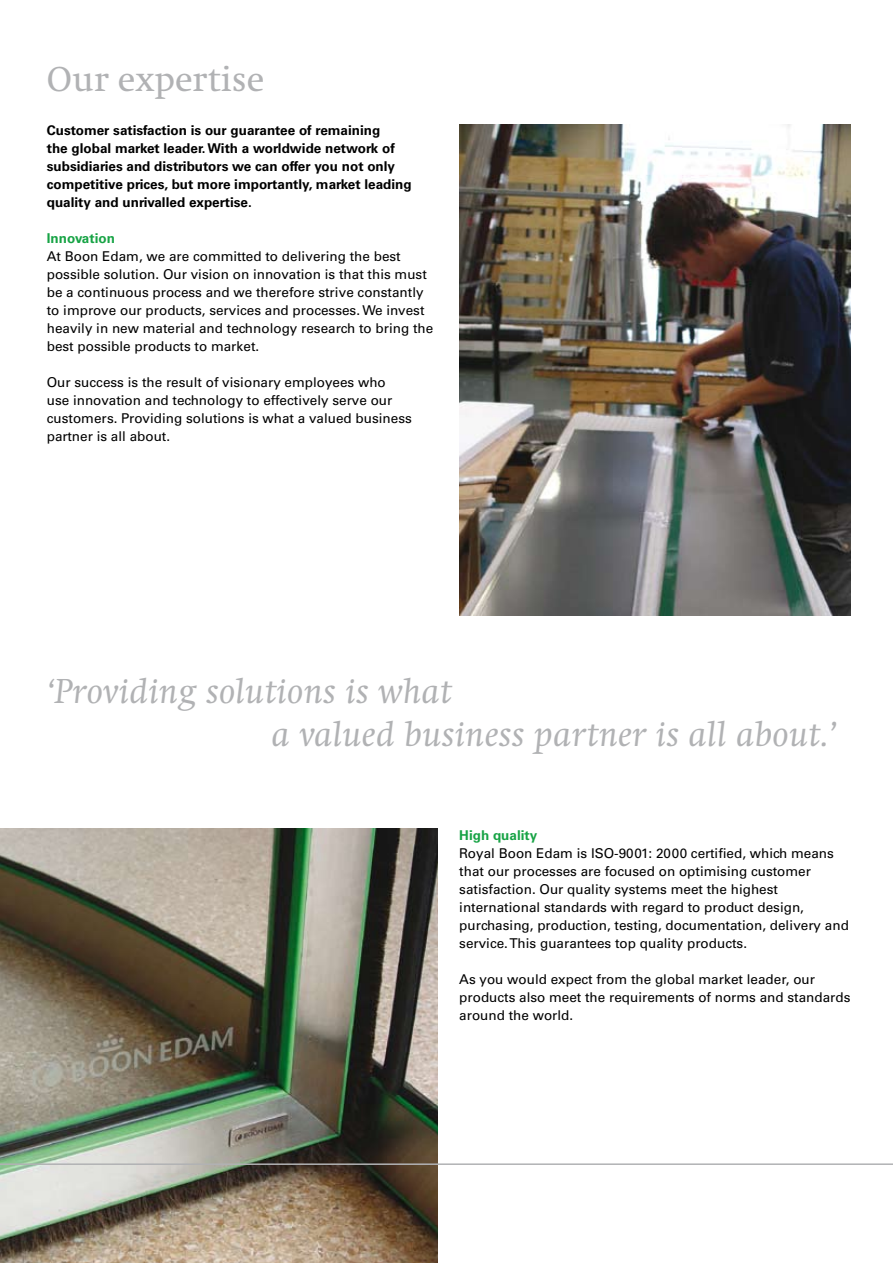
<style>
.page{position:relative;width:893px;height:1263px;background:#fff}
.page>*{position:absolute;margin:0;border:0;box-sizing:border-box;transform-origin:0 0}
.t1{font:italic 36px/43.2px "Swift EF";letter-spacing:.01em;color:#b1b2b4}
.t2{font:36px "Swift EF";color:#b1b2b4}
.t3{font:13.5px/18px "Univers LT Std";color:#000}
.t4{font:700 13.5px/18px "Univers LT Std";color:#000}
.t5{font:700 13.5px "Univers LT Std";color:#17a345}
</style>
<div class="page">
<img style="left:459px;top:125px;width:391px;height:491px">
<img style="left:0;top:829px;width:438px;height:334px">
<svg style="left:0;top:1163px;width:893px;height:100px"></svg>
<h1 class="t2" style="left:47px;top:60px;width:219px">Our expertise</h1>
<p class="t4" style="left:47px;top:121px;width:366px">Customer satisfaction is our guarantee of remaining<br>the global market leader. With a worldwide network of subsidiaries and distributors we can offer you not only competitive prices, but more importantly, market leading quality and unrivalled expertise.</p>
<p class="t5" style="left:47px;top:230px;width:70px">Innovation</p>
<p class="t3" style="left:47px;top:247px;width:388px">At Boon Edam, we are committed to delivering the best possible solution. Our vision on innovation is that this must be a continuous process and we therefore strive constantly to improve our products, services and processes. We invest heavily in new material and technology research to bring the best possible products to market.</p>
<p class="t3" style="left:47px;top:373px;width:367px">Our success is the result of visionary employees who<br>use innovation and technology to effectively serve our customers. Providing solutions is what a valued business partner is all about.</p>
<h1 class="t1" style="left:271px;top:670px;width:566px;text-indent:-225px">‘Providing solutions is what<br>a valued business partner is all about.’</h1>
<p class="t5" style="left:459px;top:828px;width:80px">High quality</p>
<p class="t3" style="left:459px;top:845px;width:391px">Royal Boon Edam is ISO-9001: 2000 certified, which means that our processes are focused on optimising customer satisfaction. Our quality systems meet the highest international standards with regard to product design, purchasing, production, testing, documentation, delivery and service. This guarantees top quality products.</p>
<p class="t3" style="left:459px;top:971px;width:393px">As you would expect from the global market leader, our products also meet the requirements of norms and standards around the world.</p>
</div>
